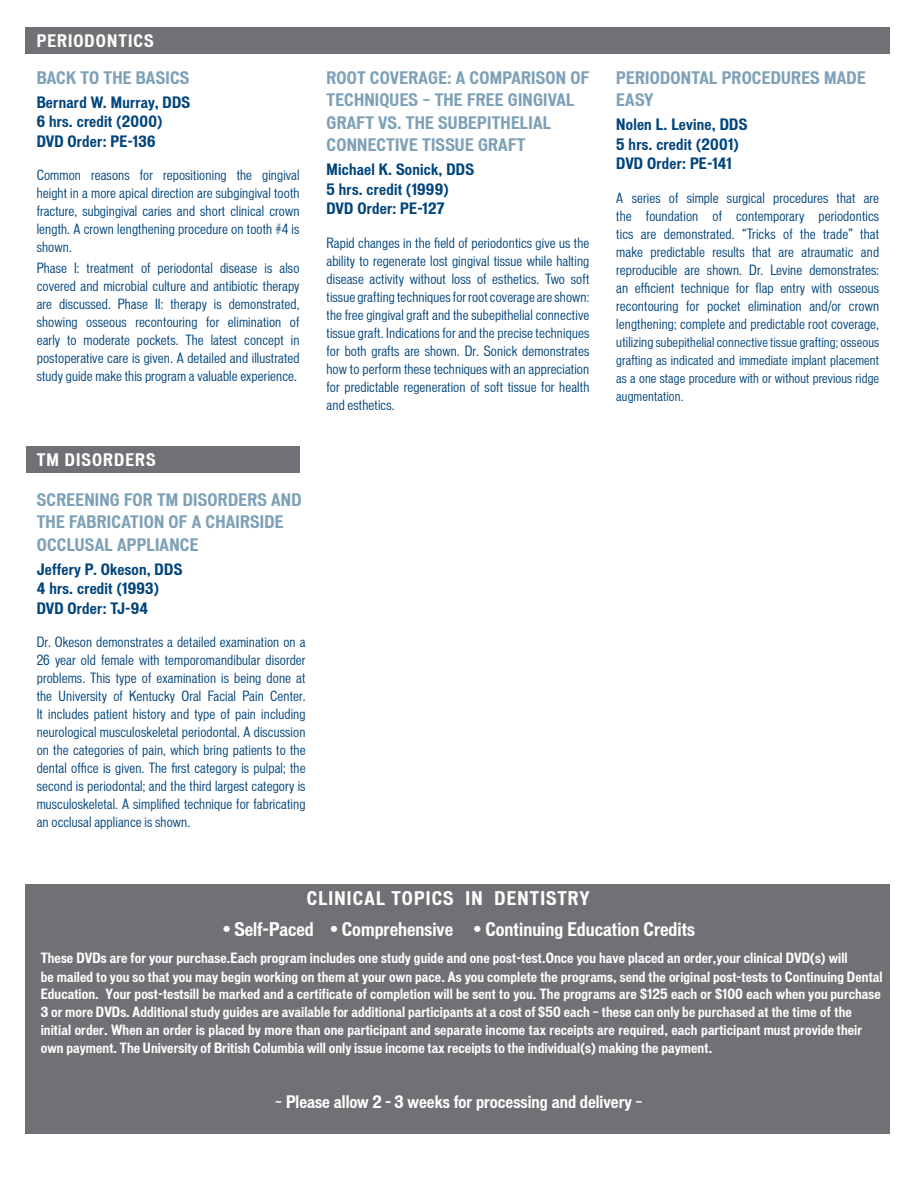
<style>
.page{position:relative;width:918px;height:1188px;background:#fff}
.page>*{position:absolute;margin:0;border:0;box-sizing:border-box;transform-origin:0 0}
.t1{font:700 condensed 18px "Vonnes";color:#fff}
.t2{font:700 condensed 18px "Vonnes";letter-spacing:.065em;color:#fff}
.Header__video_titles{font:700 condensed 16.5px/22.5px "Vonnes";letter-spacing:.015em;color:#7ea1b7}
.Section_headings{font:700 condensed 16.5px "Vonnes";color:#fff}
.Section_headings-2{font:700 condensed 16.5px "Vonnes";letter-spacing:.065em;color:#fff}
.Header__video_info{font:700 condensed 15px "Vonnes";letter-spacing:.015em;color:#00447b}
.BODY_TEXT{font:condensed 13.5px/18px "Vonnes";letter-spacing:.01em;color:#00447b;text-align:justify}
.t3{font:700 condensed 13.5px/18px "Vonnes";letter-spacing:.005em;color:#fff}
.BODY_TEXT-2{font:condensed 12.9px/18px "Vonnes";letter-spacing:.01em;color:#00447b;text-align:justify}
.s1{font-size:13.5px}
</style>
<div class="page">
<div style="left:26px;top:27px;width:864px;height:27px;background:#717074"></div>
<div style="left:26px;top:446px;width:274px;height:27px;background:#717074"></div>
<div style="left:26px;top:913px;width:864px;height:221px;background:#717074"></div>
<div style="left:26px;top:885px;width:864px;height:28px;background:#717074"></div>
<p class="Section_headings-2" style="left:37px;top:31px;width:118px">PERIODONTICS</p>
<p class="Header__video_titles" style="left:37px;top:66px;width:154px">BACK TO THE BASICS</p>
<p class="Header__video_info" style="left:37px;top:93px;width:155px">Bernard W. Murray, DDS</p>
<p class="Header__video_info" style="left:37px;top:113px;width:127px">6 hrs. credit (2000)</p>
<p class="Header__video_info" style="left:37px;top:132px;width:120px">DVD Order: PE-136</p>
<p class="BODY_TEXT" style="left:37px;top:166px;width:264px">Common reasons for repositioning the gingival height in a more apical direction are subgingival tooth fracture, subgingival caries and short clinical crown length. A crown lengthening procedure on tooth #4 is shown.</p>
<p class="BODY_TEXT" style="left:37px;top:259px;width:264px">Phase I: treatment of periodontal disease is also covered and microbial culture and antibiotic therapy are discussed. Phase II: therapy is demonstrated, showing osseous recontouring for elimination of early to moderate pockets. The latest concept in postoperative care is given. A detailed and illustrated study guide make this program a valuable experience.</p>
<p class="Section_headings-2" style="left:37px;top:450px;width:120px">TM DISORDERS</p>
<p class="Header__video_titles" style="left:37px;top:488px;width:266px">SCREENING FOR TM DISORDERS AND<br>THE FABRICATION OF A CHAIRSIDE<br>OCCLUSAL APPLIANCE</p>
<p class="Header__video_info" style="left:37px;top:560px;width:147px">Jeffery P. Okeson, DDS</p>
<p class="Header__video_info" style="left:37px;top:580px;width:124px">4 hrs. credit (1993)</p>
<p class="Header__video_info" style="left:37px;top:599px;width:113px">DVD Order: TJ-94</p>
<p class="BODY_TEXT" style="left:37px;top:633px;width:270px">Dr. Okeson demonstrates a detailed examination on a 26 year old female with temporomandibular disorder problems. This type of examination is being done at the University of Kentucky Oral Facial Pain Center.<br>It includes patient history and type of pain including neurological musculoskeletal periodontal. A discussion on the categories of pain, which bring patients to the dental office is given. The first category is pulpal; the second is periodontal; and the third largest category is musculoskeletal. A simplified technique for fabricating an occlusal appliance is shown.</p>
<p class="Header__video_titles" style="left:327px;top:66px;width:264px">ROOT COVERAGE: A COMPARISON OF<br>TECHNIQUES — THE FREE GINGIVAL<br>GRAFT VS. THE SUBEPITHELIAL<br>CONNECTIVE TISSUE GRAFT</p>
<p class="Header__video_info" style="left:327px;top:161px;width:149px">Michael K. Sonick, DDS</p>
<p class="Header__video_info" style="left:327px;top:180px;width:124px">5 hrs. credit (1999)</p>
<p class="Header__video_info" style="left:327px;top:200px;width:119px">DVD Order: PE-127</p>
<p class="BODY_TEXT" style="left:327px;top:234px;width:264px">Rapid changes in the field of periodontics give us the ability to regenerate lost gingival tissue while halting disease activity without loss of esthetics. Two soft tissue grafting techniques for root coverage are shown: the free gingival graft and the subepithelial connective tissue graft. Indications for and the precise techniques for both grafts are shown. Dr. Sonick demonstrates how to perform these techniques with an appreciation for predictable regeneration of soft tissue for health and esthetics.</p>
<p class="Header__video_titles" style="left:616px;top:66px;width:251px">PERIODONTAL PROCEDURES MADE<br>EASY</p>
<p class="Header__video_info" style="left:616px;top:116px;width:133px">Nolen L. Levine, DDS</p>
<p class="Header__video_info" style="left:616px;top:135px;width:124px">5 hrs. credit (2001)</p>
<p class="Header__video_info" style="left:616px;top:155px;width:117px">DVD Order: PE-141</p>
<p class="BODY_TEXT" style="left:616px;top:189px;width:264px">A series of simple surgical procedures that are the foundation of contemporary periodontics tics are demonstrated. “Tricks of the trade” that make predictable results that are atraumatic and reproducible are shown. Dr. Levine demonstrates: an efficient technique for flap entry with osseous recontouring for pocket elimination and/or crown lengthening; complete and predictable root coverage,</p>
<p class="BODY_TEXT-2" style="left:616px;top:333px;width:264px"><span class="s1">utilizing</span> subepithelial connective tissue grafting; osseous grafting as indicated and immediate implant placement as a one stage procedure with or without previous ridge augmentation.</p>
<p class="t2" style="left:307px;top:888px;width:284px">CLINICAL TOPICS IN DENTISTRY</p>
<p class="t1" style="left:223px;top:918px;width:473px">• Self-Paced • Comprehensive • Continuing Education Credits</p>
<p class="t3" style="left:41px;top:949px;width:843px">These DVDs are for your purchase.Each program includes one study guide and one post-test.Once you have placed an order,your clinical DVD(s) will<br>be mailed to you so that you may begin working on them at your own pace. As you complete the programs, send the original post-tests to Continuing Dental Education. Your post-testsill be marked and a certificate of completion will be sent to you. The programs are $125 each or $100 each when you purchase 3 or more DVDs. Additional study guides are available for additional participants at a cost of $50 each — these can only be purchased at the time of the initial order. When an order is placed by more than one participant and separate income tax receipts are required, each participant must provide their own payment. The University of British Columbia will only issue income tax receipts to the individual(s) making the payment.</p>
<p class="Section_headings" style="left:275px;top:1093px;width:369px">~ Please allow 2 – 3 weeks for processing and delivery ~</p>
</div>
